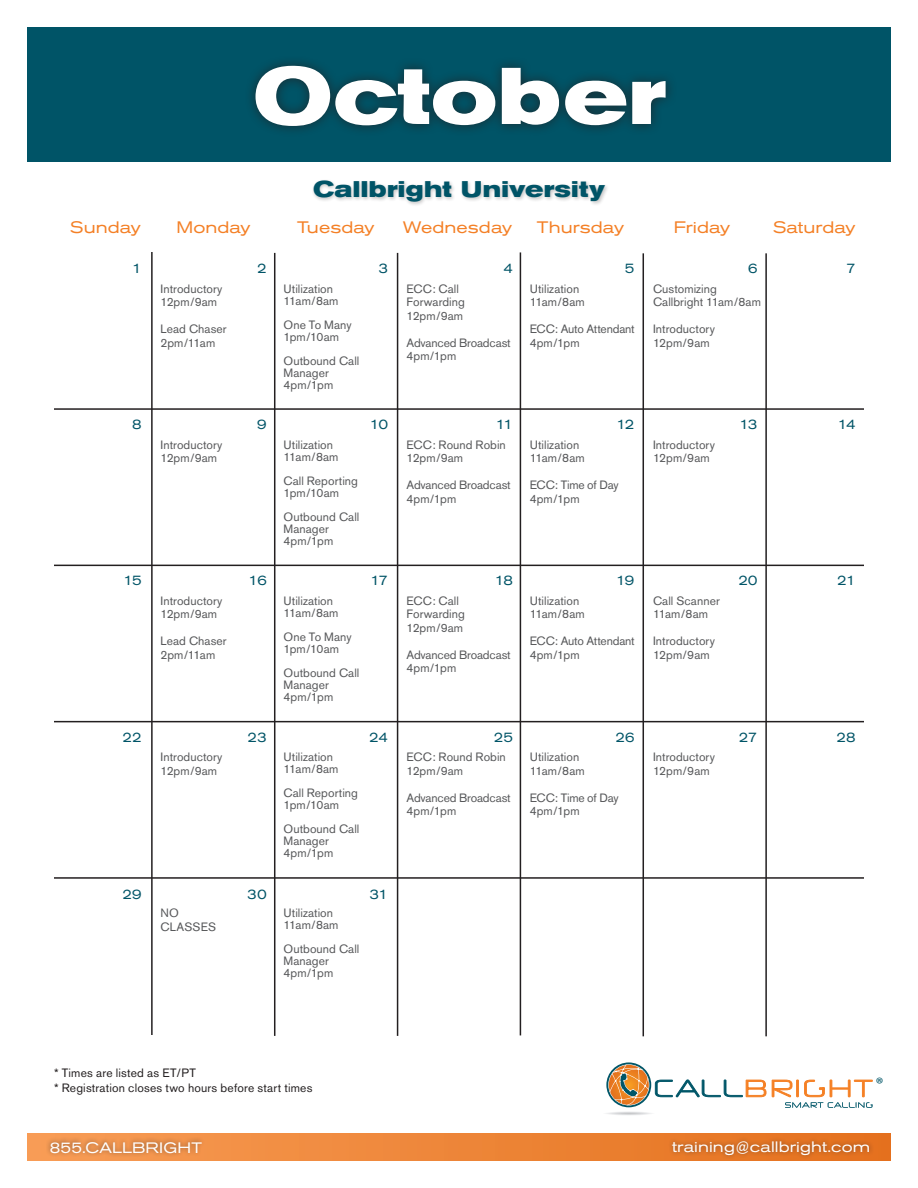
<style>
.page{position:relative;width:918px;height:1188px;background:#fff}
.page>*{position:absolute;margin:0;border:0;box-sizing:border-box;transform-origin:0 0}
.t1{font:700 expanded 79.5px "Akzidenz Grotesk BE";letter-spacing:.01em;color:#fff}
.t2{font:700 expanded 22.5px "Akzidenz Grotesk BE";letter-spacing:.02em;color:#005467}
.t3{font:18.15px "Myriad Pro";color:#005668}
.t4{font:expanded 16.5px "Akzidenz Grotesk BE";color:#f48026}
.t5{font:expanded 15px "Akzidenz Grotesk BE";letter-spacing:.01em;color:#fff}
.t6{font:expanded 13.5px "Akzidenz Grotesk BE";letter-spacing:-.045em;color:#005467}
.t7{font:12px/12px "Akzidenz Grotesk BE";letter-spacing:.005em;color:#57585a}
.t8{font:12px "Akzidenz Grotesk BE";letter-spacing:-.015em;color:#57585a}
.t9{font:12px "Akzidenz Grotesk BE";letter-spacing:.015em;color:#231f20}
</style>
<div class="page">
<svg style="left:27px;top:1134px;width:864px;height:27px"></svg>
<div style="left:46px;top:1136px;width:828px;height:23px;background:#231f20;opacity:.5"></div>
<div style="left:312px;top:179px;width:298px;height:28px;background:#231f20;opacity:.25"></div>
<svg style="left:606px;top:1062px;width:45px;height:45px"></svg>
<svg style="left:608px;top:1064px;width:41px;height:41px"></svg>
<svg style="left:655px;top:1079px;width:218px;height:29px"></svg>
<hr style="left:151px;top:252px;width:2px;height:783px;background:#231f20">
<hr style="left:397px;top:253px;width:1px;height:783px;background:#231f20">
<hr style="left:274px;top:253px;width:1px;height:783px;background:#231f20">
<hr style="left:520px;top:252px;width:1px;height:783px;background:#231f20">
<hr style="left:765px;top:253px;width:2px;height:783px;background:#231f20">
<hr style="left:643px;top:253px;width:1px;height:783px;background:#231f20">
<hr style="left:54px;top:408px;width:810px;height:2px;background:#231f20">
<hr style="left:54px;top:565px;width:810px;height:1px;background:#231f20">
<hr style="left:54px;top:721px;width:810px;height:1px;background:#231f20">
<hr style="left:54px;top:877px;width:810px;height:2px;background:#231f20">
<div style="left:27px;top:27px;width:864px;height:135px;background:#005467"></div>
<div style="left:245px;top:55px;width:432px;height:82px;background:#231f20;opacity:.75"></div>
<p class="t1" style="left:253px;top:50px;width:413px">October</p>
<p class="t2" style="left:313px;top:177px;width:293px">Callbright University</p>
<p class="t4" style="left:70px;top:217px;width:72px">Sunday</p>
<p class="t4" style="left:177px;top:217px;width:76px">Monday</p>
<p class="t4" style="left:297px;top:217px;width:79px">Tuesday</p>
<p class="t4" style="left:403px;top:217px;width:110px">Wednesday</p>
<p class="t4" style="left:537px;top:217px;width:89px">Thursday</p>
<p class="t4" style="left:674px;top:217px;width:58px">Friday</p>
<p class="t4" style="left:773px;top:217px;width:84px">Saturday</p>
<p class="t6" style="left:132px;top:260px;width:11px">1</p>
<p class="t6" style="left:257px;top:260px;width:11px">2</p>
<p class="t6" style="left:379px;top:260px;width:11px">3</p>
<p class="t6" style="left:503px;top:260px;width:11px">4</p>
<p class="t6" style="left:625px;top:260px;width:11px">5</p>
<p class="t6" style="left:748px;top:260px;width:11px">6</p>
<p class="t6" style="left:846px;top:260px;width:11px">7</p>
<p class="t7" style="left:160px;top:282px;width:63px">Introductory</p>
<p class="t7" style="left:160px;top:296px;width:58px">12pm/9am</p>
<p class="t7" style="left:160px;top:323px;width:68px">Lead Chaser</p>
<p class="t7" style="left:160px;top:336px;width:56px">2pm/11am</p>
<p class="t7" style="left:284px;top:282px;width:51px">Utilization</p>
<p class="t7" style="left:284px;top:294px;width:57px">11am/8am</p>
<p class="t7" style="left:284px;top:318px;width:70px">One To Many</p>
<p class="t7" style="left:284px;top:330px;width:57px">1pm/10am</p>
<p class="t7" style="left:284px;top:354px;width:77px">Outbound Call<br>Manager</p>
<p class="t7" style="left:284px;top:378px;width:51px">4pm/1pm</p>
<p class="t7" style="left:406px;top:282px;width:60px;line-height:13.5px">ECC: Call<br>Forwarding</p>
<p class="t7" style="left:406px;top:309px;width:58px">12pm/9am</p>
<p class="t8" style="left:406px;top:335px;width:106px">Advanced Broadcast</p>
<p class="t7" style="left:406px;top:350px;width:51px">4pm/1pm</p>
<p class="t7" style="left:530px;top:282px;width:51px">Utilization</p>
<p class="t7" style="left:530px;top:296px;width:57px">11am/8am</p>
<p class="t8" style="left:530px;top:322px;width:107px">ECC: Auto Attendant</p>
<p class="t7" style="left:530px;top:336px;width:51px">4pm/1pm</p>
<p class="t7" style="left:653px;top:282px;width:109px;line-height:13.5px">Customizing<br>Callbright 11am/8am</p>
<p class="t7" style="left:653px;top:322px;width:63px;line-height:13.5px">Introductory<br>12pm/9am</p>
<p class="t6" style="left:132px;top:416px;width:11px">8</p>
<p class="t6" style="left:257px;top:416px;width:11px">9</p>
<p class="t6" style="left:370px;top:416px;width:20px">10</p>
<p class="t6" style="left:496px;top:416px;width:19px">11</p>
<p class="t6" style="left:617px;top:416px;width:19px">12</p>
<p class="t6" style="left:740px;top:416px;width:19px">13</p>
<p class="t6" style="left:838px;top:416px;width:19px">14</p>
<p class="t7" style="left:160px;top:438px;width:63px">Introductory</p>
<p class="t7" style="left:160px;top:452px;width:58px">12pm/9am</p>
<p class="t7" style="left:284px;top:438px;width:51px">Utilization</p>
<p class="t7" style="left:284px;top:450px;width:57px">11am/8am</p>
<p class="t7" style="left:284px;top:474px;width:76px">Call Reporting</p>
<p class="t7" style="left:284px;top:486px;width:57px">1pm/10am</p>
<p class="t7" style="left:284px;top:510px;width:77px">Outbound Call<br>Manager</p>
<p class="t7" style="left:284px;top:534px;width:51px">4pm/1pm</p>
<p class="t7" style="left:406px;top:438px;width:101px">ECC: Round Robin</p>
<p class="t7" style="left:406px;top:452px;width:58px">12pm/9am</p>
<p class="t8" style="left:406px;top:478px;width:106px">Advanced Broadcast</p>
<p class="t7" style="left:406px;top:492px;width:51px">4pm/1pm</p>
<p class="t7" style="left:530px;top:438px;width:51px">Utilization</p>
<p class="t7" style="left:530px;top:452px;width:57px">11am/8am</p>
<p class="t8" style="left:530px;top:478px;width:90px">ECC: Time of Day</p>
<p class="t7" style="left:530px;top:492px;width:51px">4pm/1pm</p>
<p class="t7" style="left:653px;top:438px;width:63px">Introductory</p>
<p class="t7" style="left:653px;top:452px;width:58px">12pm/9am</p>
<p class="t6" style="left:124px;top:572px;width:20px">15</p>
<p class="t6" style="left:249px;top:572px;width:20px">16</p>
<p class="t6" style="left:370px;top:572px;width:19px">17</p>
<p class="t6" style="left:495px;top:572px;width:20px">18</p>
<p class="t6" style="left:616px;top:572px;width:20px">19</p>
<p class="t6" style="left:738px;top:572px;width:21px">20</p>
<p class="t6" style="left:837px;top:572px;width:20px">21</p>
<p class="t7" style="left:160px;top:594px;width:63px">Introductory</p>
<p class="t7" style="left:160px;top:608px;width:58px">12pm/9am</p>
<p class="t7" style="left:160px;top:635px;width:68px">Lead Chaser</p>
<p class="t7" style="left:160px;top:648px;width:56px">2pm/11am</p>
<p class="t7" style="left:284px;top:594px;width:51px">Utilization</p>
<p class="t7" style="left:284px;top:606px;width:57px">11am/8am</p>
<p class="t7" style="left:284px;top:630px;width:70px">One To Many</p>
<p class="t7" style="left:284px;top:642px;width:57px">1pm/10am</p>
<p class="t7" style="left:284px;top:666px;width:77px">Outbound Call<br>Manager</p>
<p class="t7" style="left:284px;top:690px;width:51px">4pm/1pm</p>
<p class="t7" style="left:406px;top:594px;width:60px;line-height:13.5px">ECC: Call<br>Forwarding</p>
<p class="t7" style="left:406px;top:621px;width:58px">12pm/9am</p>
<p class="t8" style="left:406px;top:647px;width:106px">Advanced Broadcast</p>
<p class="t7" style="left:406px;top:662px;width:51px">4pm/1pm</p>
<p class="t7" style="left:530px;top:594px;width:51px">Utilization</p>
<p class="t7" style="left:530px;top:608px;width:57px">11am/8am</p>
<p class="t8" style="left:530px;top:634px;width:107px">ECC: Auto Attendant</p>
<p class="t7" style="left:530px;top:648px;width:51px">4pm/1pm</p>
<p class="t7" style="left:653px;top:594px;width:68px">Call Scanner</p>
<p class="t7" style="left:653px;top:608px;width:57px">11am/8am</p>
<p class="t7" style="left:653px;top:635px;width:63px">Introductory</p>
<p class="t7" style="left:653px;top:648px;width:58px">12pm/9am</p>
<p class="t6" style="left:123px;top:730px;width:21px">22</p>
<p class="t6" style="left:248px;top:730px;width:20px">23</p>
<p class="t6" style="left:369px;top:730px;width:20px">24</p>
<p class="t6" style="left:494px;top:730px;width:21px">25</p>
<p class="t6" style="left:616px;top:730px;width:20px">26</p>
<p class="t6" style="left:739px;top:730px;width:20px">27</p>
<p class="t6" style="left:837px;top:730px;width:21px">28</p>
<p class="t7" style="left:160px;top:751px;width:63px">Introductory</p>
<p class="t7" style="left:160px;top:764px;width:58px">12pm/9am</p>
<p class="t7" style="left:284px;top:751px;width:51px">Utilization</p>
<p class="t7" style="left:284px;top:763px;width:57px">11am/8am</p>
<p class="t7" style="left:284px;top:787px;width:76px">Call Reporting</p>
<p class="t7" style="left:284px;top:799px;width:57px">1pm/10am</p>
<p class="t7" style="left:284px;top:823px;width:77px">Outbound Call<br>Manager</p>
<p class="t7" style="left:284px;top:847px;width:51px">4pm/1pm</p>
<p class="t7" style="left:406px;top:751px;width:101px">ECC: Round Robin</p>
<p class="t7" style="left:406px;top:764px;width:58px">12pm/9am</p>
<p class="t8" style="left:406px;top:790px;width:106px">Advanced Broadcast</p>
<p class="t7" style="left:406px;top:805px;width:51px">4pm/1pm</p>
<p class="t7" style="left:530px;top:751px;width:51px">Utilization</p>
<p class="t7" style="left:530px;top:764px;width:57px">11am/8am</p>
<p class="t8" style="left:530px;top:790px;width:90px">ECC: Time of Day</p>
<p class="t7" style="left:530px;top:805px;width:51px">4pm/1pm</p>
<p class="t7" style="left:653px;top:751px;width:63px">Introductory</p>
<p class="t7" style="left:653px;top:764px;width:58px">12pm/9am</p>
<p class="t6" style="left:122px;top:886px;width:21px">29</p>
<p class="t6" style="left:247px;top:886px;width:21px">30</p>
<p class="t6" style="left:370px;top:886px;width:20px">31</p>
<p class="t7" style="left:160px;top:907px;width:20px">NO</p>
<p class="t7" style="left:160px;top:921px;width:57px">CLASSES</p>
<p class="t7" style="left:284px;top:907px;width:51px">Utilization</p>
<p class="t7" style="left:284px;top:919px;width:57px">11am/8am</p>
<p class="t7" style="left:284px;top:943px;width:77px">Outbound Call<br>Manager</p>
<p class="t7" style="left:284px;top:967px;width:51px">4pm/1pm</p>
<p class="t9" style="left:54px;top:1066px;width:143px">* Times are listed as ET/PT</p>
<p class="t9" style="left:54px;top:1080px;width:260px">* Registration closes two hours before start times</p>
<h3 class="t3" style="left:876px;top:1073px;width:9px">®</h3>
<p class="t5" style="left:50px;top:1139px;width:154px">855.CALLBRIGHT</p>
<p class="t5" style="left:672px;top:1138px;width:200px">training@callbright.com</p>
</div>
